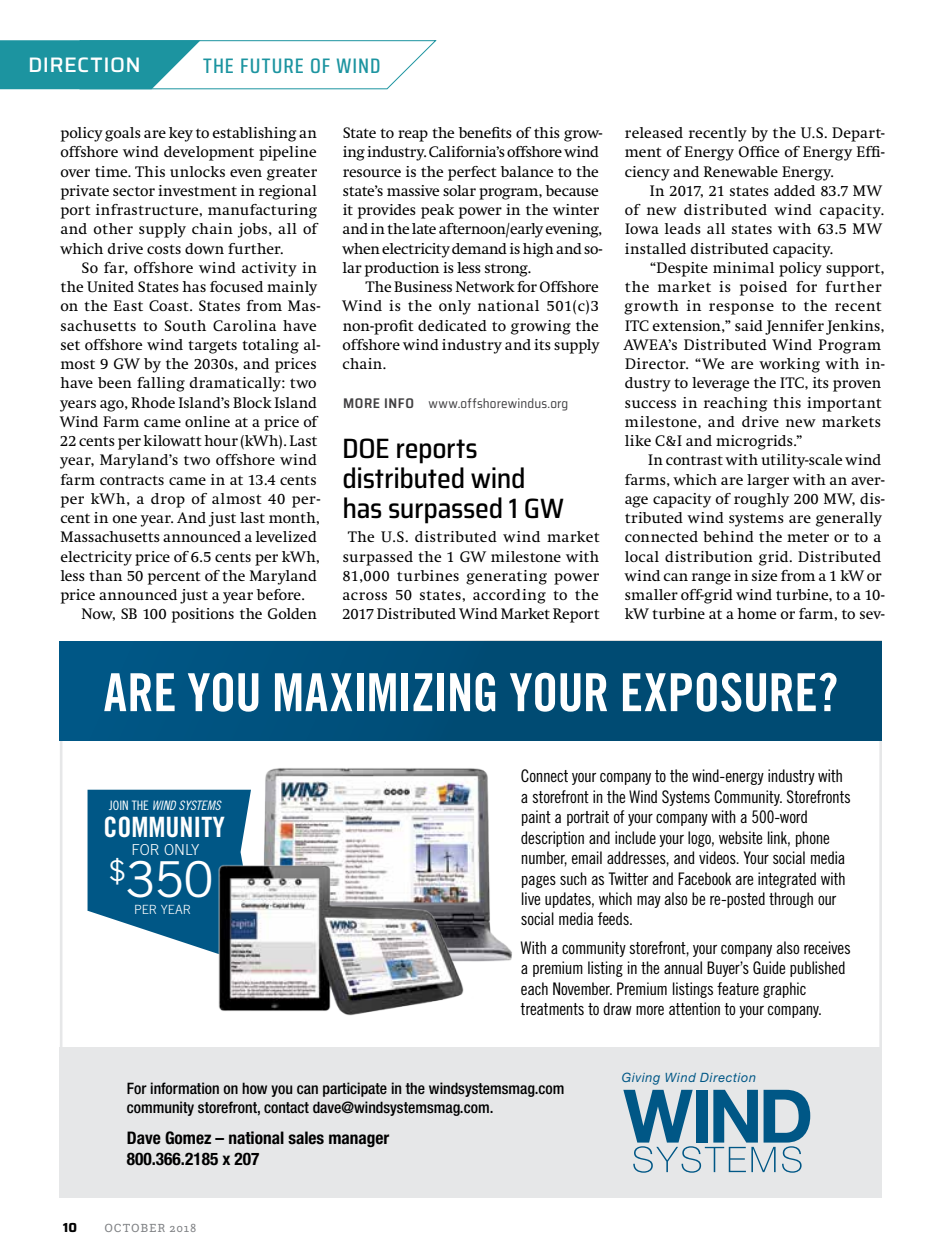
<style>
.page{position:relative;width:945px;height:1260px;background:#fff}
.page>*{position:absolute;margin:0;border:0;box-sizing:border-box;transform-origin:0 0}
.t1{font:52.5px "Trade Gothic Bold Cond Twenty";letter-spacing:-.01em;color:#fff}
.t2{font:49.52px "Trade Gothic LT Std";color:#fff}
.t3{font:500 semi-condensed 28px/29.8px "Saira";letter-spacing:-.01em;color:#000}
.t4{font:28px "Trade Gothic Bold Cond Twenty";color:#fff}
.t5{font:500 21px "Saira Condensed";letter-spacing:.05em;color:#1c94a0}
.t6{font:500 21px "Saira";letter-spacing:.02em;color:#fff}
.t7{font:17.32px/20.5px "Trade Gothic Cond Eighteen";letter-spacing:-.02em;color:#000}
.t8{font:700 condensed 17.32px/20.8px "Helvetica Neue";color:#000}
.t9{font:15.75px/19.2px "Swift";letter-spacing:.005em;color:#000;text-align:justify}
.t10{font:15.75px/19.2px "Swift";letter-spacing:-.015em;color:#000}
.t11{font:500 condensed 15.75px/18.9px "Helvetica Neue";color:#000}
.t12{font:15.75px "Swift";letter-spacing:.025em;color:#000}
.t13{font:15.75px "Swift";letter-spacing:.03em;color:#000}
.t14{font:300 15.05px "Trade Gothic";color:#fff}
.t15{font:semi-condensed 13.12px "Saira";letter-spacing:.01em;color:#414042}
.t16{font:700 13.12px "Saira";color:#000}
.t17{font:italic 12.95px "Helvetica Neue";letter-spacing:.055em;color:#005786}
.t18{font:12.95px "Trade Gothic Cond Eighteen Obl";color:#fff}
.t19{font:300 12.6px "Trade Gothic";color:#fff}
.t20{font:12.25px "Questa Slab";letter-spacing:.07em;color:#808285}
.s1{font-weight:600;font-size:14px}
.s2{font-family:"Trade Gothic Cond Eighteen"}
</style>
<div class="page">
<div style="left:60px;top:1047px;width:822px;height:151px;background:#e6e7e8"></div>
<div style="left:60px;top:641px;width:822px;height:99px;background:linear-gradient(to right,#005584,#00486e)"></div>
<svg style="left:623px;top:1090px;width:187px;height:83px"></svg>
<img style="left:224px;top:768px;width:288px;height:194px">
<svg style="left:88px;top:790px;width:163px;height:163px;background:#226d96"></svg>
<img style="left:213px;top:861px;width:262px;height:155px">
<svg style="left:0;top:40px;width:437px;height:50px"></svg>
<h3 class="t6" style="left:28px;top:49px;width:114px">DIRECTION</h3>
<h3 class="t5" style="left:203px;top:50px;width:179px">THE FUTURE OF WIND</h3>
<p class="t9" style="left:60px;top:124px;width:258px">policy goals are key to establishing an offshore wind development pipeline over time. This unlocks even greater private sector investment in regional port infrastructure, manufacturing and other supply chain jobs, all of which drive costs down further.</p>
<p class="t12" style="left:82px;top:259px;width:237px">So far, offshore wind activity in</p>
<p class="t9" style="left:60px;top:278px;width:258px">the United States has focused mainly</p>
<p class="t9" style="left:60px;top:297px;width:261px">on the East Coast. States from Mas-</p>
<p class="t12" style="left:61px;top:317px;width:258px">sachusetts to South Carolina have</p>
<p class="t9" style="left:61px;top:335px;width:261px">set offshore wind targets totaling al-</p>
<p class="t9" style="left:61px;top:355px;width:258px">most 9 GW by the 2030s, and prices</p>
<p class="t9" style="left:60px;top:374px;width:258px">have been falling dramatically: two</p>
<p class="t9" style="left:61px;top:393px;width:258px">years ago, Rhode Island’s Block Island</p>
<p class="t9" style="left:60px;top:412px;width:258px">Wind Farm came online at a price of</p>
<p class="t9" style="left:60px;top:432px;width:259px">22 cents per kilowatt hour (kWh). Last</p>
<p class="t9" style="left:60px;top:451px;width:258px">year, Maryland’s two offshore wind</p>
<p class="t9" style="left:60px;top:470px;width:258px">farm contracts came in at 13.4 cents</p>
<p class="t13" style="left:60px;top:490px;width:261px">per kWh, a drop of almost 40 per-</p>
<p class="t9" style="left:60px;top:509px;width:261px">cent in one year. And just last month,</p>
<p class="t9" style="left:61px;top:528px;width:258px">Massachusetts announced a levelized</p>
<p class="t9" style="left:60px;top:547px;width:261px">electricity price of 6.5 cents per kWh,</p>
<p class="t9" style="left:60px;top:566px;width:258px">less than 50 percent of the Maryland</p>
<p class="t9" style="left:60px;top:586px;width:246px">price announced just a year before.</p>
<p class="t9" style="left:82px;top:605px;width:237px">Now, SB 100 positions the Golden</p>
<p class="t10" style="left:343px;top:124px;width:261px">State to reap the benefits of this grow&shy;ing industry. California’s offshore wind resource is the perfect balance to the state’s massive solar program, because it provides peak power in the winter and in the late afternoon/early evening, when electricity demand is high and so&shy;lar production is less strong.</p>
<p class="t9" style="left:342px;top:278px;width:259px;text-indent:24px">The Business Network for Offshore Wind is the only national 501(c)3 non-profit dedicated to growing the offshore wind industry and its supply chain.</p>
<p class="t15" style="left:343px;top:393px;width:227px"><span class="s1">MORE INFO</span> www.offshorewindus.org</p>
<h3 class="t3" style="left:342px;top:433px;width:223px">DOE reports distributed wind has surpassed 1 GW</h3>
<p class="t9" style="left:342px;top:528px;width:259px;text-align:center">The U.S. distributed wind market surpassed the 1 GW milestone with 81,000 turbines generating power across 50 states, according to the 2017 Distributed Wind Market Report</p>
<p class="t9" style="left:625px;top:124px;width:261px">released recently by the U.S. Depart&shy;ment of Energy Office of Energy Effi&shy;ciency and Renewable Energy.</p>
<p class="t9" style="left:625px;top:181px;width:261px;text-align:left;text-indent:25px">In 2017, 21 states added 83.7 MW of new distributed wind capacity.<br>Iowa leads all states with 63.5 MW installed distributed capacity.</p>
<p class="t9" style="left:624px;top:258px;width:262px;text-align:left;text-indent:26px">“Despite minimal policy support, the market is poised for further growth in response to the recent ITC extension,” said Jennifer Jenkins, AWEA’s Distributed Wind Program Director. “We are working with in&shy;dustry to leverage the ITC, its proven success in reaching this important milestone, and drive new markets like C&amp;I and microgrids.”</p>
<p class="t9" style="left:625px;top:451px;width:261px;text-align:left;text-indent:23px">In contrast with utility-scale wind farms, which are larger with an aver&shy;age capacity of roughly 200 MW, dis&shy;tributed wind systems are generally connected behind the meter or to a local distribution grid. Distributed wind can range in size from a 1 kW or smaller off-grid wind turbine, to a 10- kW turbine at a home or farm, to sev-</p>
<h1 class="t1" style="left:104px;top:661px;width:736px">ARE YOU MAXIMIZING YOUR EXPOSURE?</h1>
<p class="t18" style="left:109px;top:798px;width:113px"><span class="s2">JOIN THE</span> WIND SYSTEMS</p>
<p class="t14" style="left:131px;top:841px;width:70px">FOR ONLY</p>
<h3 class="t4" style="left:103px;top:810px;width:123px">COMMUNITY</h3>
<h2 class="t2" style="left:108px;top:850px;width:107px"><sup>$</sup>350</h2>
<p class="t19" style="left:134px;top:902px;width:59px">PER YEAR</p>
<p class="t7" style="left:521px;top:766px;width:332px">Connect your company to the wind-energy industry with a storefront in the Wind Systems Community. Storefronts paint a portrait of your company with a 500-word description and include your logo, website link, phone number, email addresses, and videos. Your social media pages such as Twitter and Facebook are integrated with live updates, which may also be re-posted through our social media feeds.</p>
<p class="t7" style="left:521px;top:937px;width:332px">With a community storefront, your company also receives a premium listing in the annual Buyer’s Guide published each November. Premium listings feature graphic treatments to draw more attention to your company.</p>
<p class="t11" style="left:127px;top:1079px;width:439px">For information on how you can participate in the windsystemsmag.com community storefront, contact dave@windsystemsmag.com.</p>
<p class="t8" style="left:127px;top:1127px;width:264px">Dave Gomez – national sales manager<br>800.366.2185 x 207</p>
<p class="t16" style="left:63px;top:1218px;width:16px">10</p>
<p class="t20" style="left:104px;top:1220px;width:94px">OCTOBER 2018</p>
<p class="t17" style="left:622px;top:1070px;width:136px">Giving Wind Direction</p>
</div>
